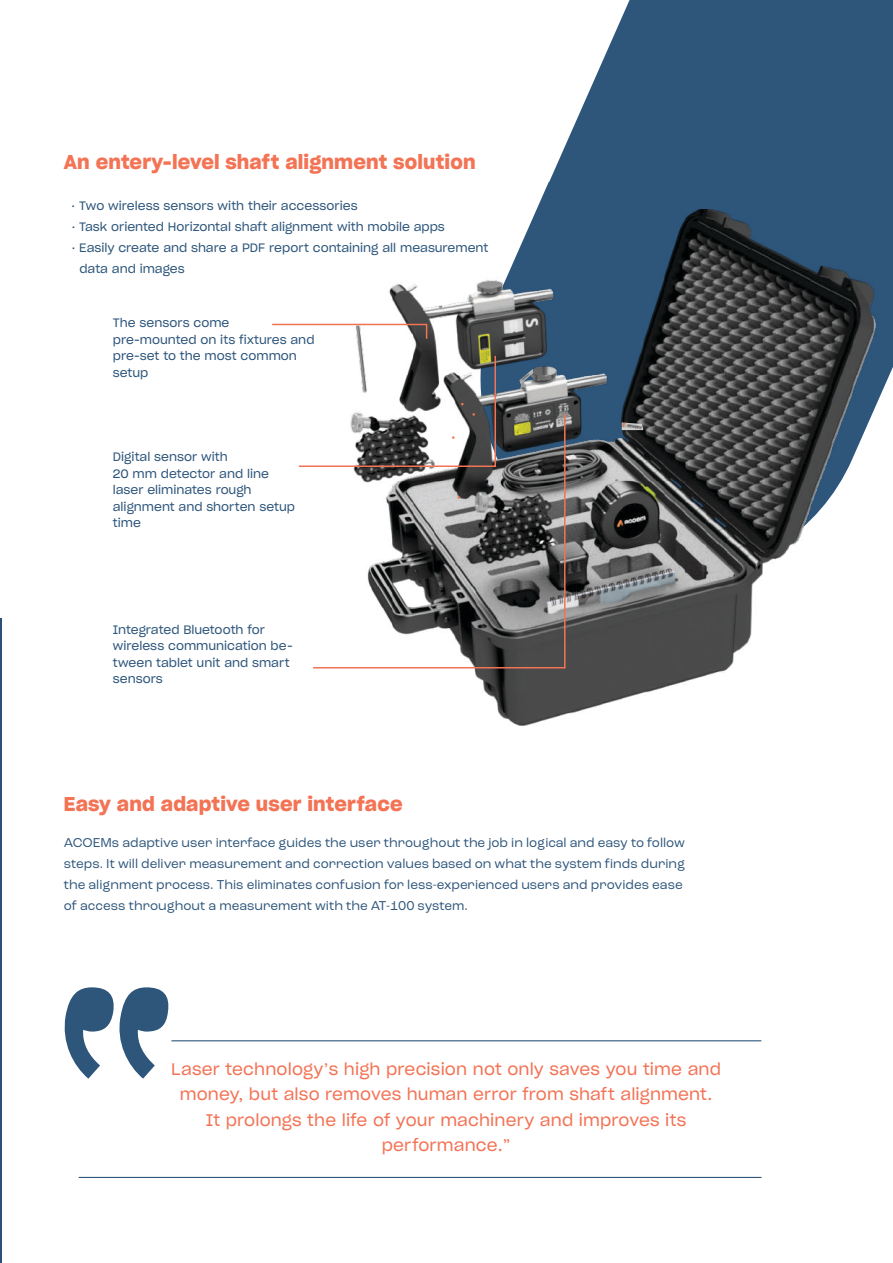
<style>
.page{position:relative;width:893px;height:1263px;background:#fff}
.page>*{position:absolute;margin:0;border:0;box-sizing:border-box;transform-origin:0 0}
.t1{font:19.5px "Sharp Grotesk Sm Bold 20";letter-spacing:.01em;color:#f37355}
.t2{font:16.5px/25.5px "Sharp Grotesk Book 20";letter-spacing:.01em;color:#f37355;text-align:center}
.t3{font:13.5px/21px "Roc Grotesk";color:#2e567b}
.t4{font:12px/16.5px "Sharp Grotesk Book 20";color:#2e567b}
</style>
<div class="page">
<hr style="left:0;top:618px;width:1px;height:645px;background:#2a5178">
<svg style="left:536px;top:0;width:357px;height:210px;background:#4a6c8c"></svg>
<img style="left:357px;top:210px;width:536px;height:516px">
<svg style="left:272px;top:323px;width:156px;height:17px"></svg>
<svg style="left:313px;top:413px;width:253px;height:256px"></svg>
<svg style="left:519px;top:369px;width:14px;height:15px"></svg>
<img style="left:622px;top:422px;width:20px;height:8px">
<hr style="left:171px;top:1040px;width:590px;height:1px;background:#2e567b">
<svg style="left:64px;top:987px;width:105px;height:92px"></svg>
<hr style="left:79px;top:1177px;width:682px;height:1px;background:#2e567b">
<svg style="left:298px;top:354px;width:199px;height:114px"></svg>
<h1 class="t1" style="left:64px;top:146px;width:413px">An entery-level shaft alignment solution</h1>
<p class="t4" style="left:72px;top:197px;width:288px">. Two wireless sensors with their accessories</p>
<p class="t4" style="left:72px;top:218px;width:375px">. Task oriented Horizontal shaft alignment with mobile apps</p>
<p class="t4" style="left:72px;top:239px;width:418px">. Easily create and share a PDF report containing all measurement</p>
<p class="t4" style="left:80px;top:260px;width:107px">data and images</p>
<p class="t4" style="left:113px;top:314px;width:203px">The sensors come pre-mounted on its fixtures and pre-set to the most common setup</p>
<p class="t4" style="left:113px;top:448px;width:184px">Digital sensor with<br>20 mm detector and line laser eliminates rough alignment and shorten setup time</p>
<p class="t4" style="left:113px;top:621px;width:181px">Integrated Bluetooth for wireless communication be&shy;tween tablet unit and smart sensors</p>
<h1 class="t1" style="left:64px;top:788px;width:340px">Easy and adaptive user interface</h1>
<p class="t3" style="left:64px;top:832px;width:623px">ACOEMs adaptive user interface guides the user throughout the job in logical and easy to follow steps. It will deliver measurement and correction values based on what the system finds during the alignment process. This eliminates confusion for less-experienced users and provides ease of access throughout a measurement with the AT-100 system.</p>
<h2 class="t2" style="left:171px;top:1055px;width:551px">Laser technology’s high precision not only saves you time and money, but also removes human error from shaft alignment.<br>It prolongs the life of your machinery and improves its performance.”</h2>
</div>
